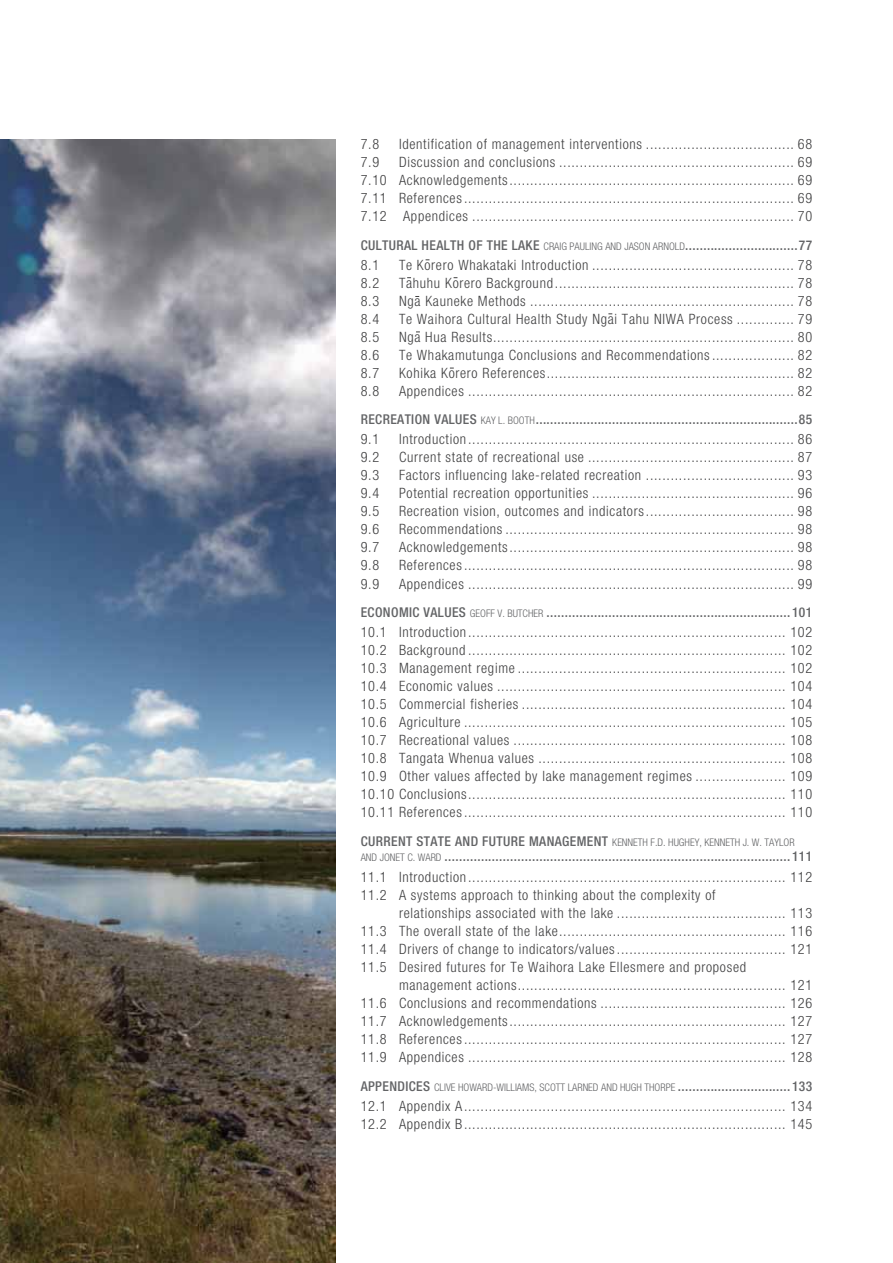
<style>
.page{position:relative;width:893px;height:1263px;background:#fff}
.page>*{position:absolute;margin:0;border:0;box-sizing:border-box;transform-origin:0 0}
.t1{font:300 condensed 14.25px/18px "Helvetica Neue";letter-spacing:.05em;color:#404041;text-align:justify}
.t2{font:500 condensed 13.5px "Helvetica Neue";letter-spacing:.03em;color:#636466}
.t3{font:300 condensed 10.5px "Helvetica Neue";color:#636466}
.s1{font-weight:300;font-size:10.5px}
.s2{font-weight:500;font-size:13.5px}
</style>
<div class="page">
<img style="left:0;top:139px;width:335px;height:1124px">
<p class="t1" style="left:361px;top:136px;width:20px">7.8</p>
<p class="t1" style="left:399px;top:136px;width:415px">Identification of management interventions .................................... 68</p>
<p class="t1" style="left:361px;top:154px;width:20px">7.9</p>
<p class="t1" style="left:361px;top:154px;width:453px;text-indent:38px">Discussion and conclusions ......................................................... 69<br>7.10 Acknowledgements ..................................................................... 69<br>7.11 References ................................................................................ 69<br>7.12 Appendices .............................................................................. 70</p>
<p class="t2" style="left:361px;top:240px;width:453px">CULTURAL HEALTH OF THE LAKE <span class="s1">CRAIG PAULING AND JASON ARNOLD</span> ...............................77</p>
<p class="t1" style="left:361px;top:257px;width:20px">8.1</p>
<p class="t1" style="left:399px;top:257px;width:415px">Te Korero Whakataki Introduction ................................................. 78</p>
<p class="t1" style="left:361px;top:275px;width:20px">8.2</p>
<p class="t1" style="left:399px;top:275px;width:415px">Tahuhu Korero Background .......................................................... 78</p>
<p class="t1" style="left:361px;top:293px;width:20px">8.3</p>
<p class="t1" style="left:399px;top:293px;width:415px">Nga Kauneke Methods ................................................................ 78</p>
<p class="t1" style="left:361px;top:311px;width:20px">8.4</p>
<p class="t1" style="left:399px;top:311px;width:415px">Te Waihora Cultural Health Study Ngai Tahu NIWA Process .............. 79</p>
<p class="t1" style="left:361px;top:329px;width:20px">8.5</p>
<p class="t1" style="left:399px;top:329px;width:415px">Nga Hua Results......................................................................... 80</p>
<p class="t1" style="left:361px;top:347px;width:20px">8.6</p>
<p class="t1" style="left:399px;top:347px;width:415px">Te Whakamutunga Conclusions and Recommendations .................... 82</p>
<p class="t1" style="left:361px;top:365px;width:20px">8.7</p>
<p class="t1" style="left:399px;top:365px;width:415px">Kohika Korero References ............................................................ 82</p>
<p class="t1" style="left:361px;top:383px;width:20px">8.8</p>
<p class="t1" style="left:399px;top:383px;width:415px">Appendices ............................................................................... 82</p>
<p class="t2" style="left:361px;top:415px;width:453px">RECREATION VALUES <span class="s1">KAY L. BOOTH</span> ........................................................................85</p>
<p class="t1" style="left:361px;top:432px;width:20px">9.1</p>
<p class="t1" style="left:399px;top:432px;width:415px">Introduction ............................................................................... 86</p>
<p class="t1" style="left:361px;top:450px;width:20px">9.2</p>
<p class="t1" style="left:399px;top:450px;width:415px">Current state of recreational use .................................................. 87</p>
<p class="t1" style="left:361px;top:468px;width:20px">9.3</p>
<p class="t1" style="left:399px;top:468px;width:415px">Factors influencing lake-related recreation .................................... 93</p>
<p class="t1" style="left:361px;top:486px;width:20px">9.4</p>
<p class="t1" style="left:399px;top:486px;width:415px">Potential recreation opportunities ................................................. 96</p>
<p class="t1" style="left:361px;top:504px;width:20px">9.5</p>
<p class="t1" style="left:399px;top:504px;width:415px">Recreation vision, outcomes and indicators .................................... 98</p>
<p class="t1" style="left:361px;top:522px;width:20px">9.6</p>
<p class="t1" style="left:399px;top:522px;width:415px">Recommendations ...................................................................... 98</p>
<p class="t1" style="left:361px;top:540px;width:20px">9.7</p>
<p class="t1" style="left:399px;top:540px;width:415px">Acknowledgements ..................................................................... 98</p>
<p class="t1" style="left:361px;top:558px;width:20px">9.8</p>
<p class="t1" style="left:399px;top:558px;width:415px">References ................................................................................ 98</p>
<p class="t1" style="left:361px;top:576px;width:20px">9.9</p>
<p class="t1" style="left:399px;top:576px;width:415px">Appendices ............................................................................... 99</p>
<p class="t2" style="left:361px;top:607px;width:453px">ECONOMIC VALUES <span class="s1">GEOFF V. BUTCHER</span> ...................................................................101</p>
<p class="t1" style="left:361px;top:624px;width:453px">10.1 Introduction ............................................................................. 102<br>10.2 Background ............................................................................. 102<br>10.3 Management regime ................................................................. 102<br>10.4 Economic values ...................................................................... 104<br>10.5 Commercial fisheries ................................................................ 104<br>10.6 Agriculture .............................................................................. 105<br>10.7 Recreational values .................................................................. 108<br>10.8 Tangata Whenua values ............................................................ 108<br>10.9 Other values affected by lake management regimes ...................... 109<br>10.10 Conclusions ............................................................................. 110<br>10.11 References .............................................................................. 110</p>
<p class="t3" style="left:361px;top:838px;width:435px"><span class="s2">CURRENT STATE AND FUTURE MANAGEMENT</span> KENNETH F.D. HUGHEY, KENNETH J. W. TAYLOR</p>
<p class="t2" style="left:361px;top:851px;width:453px"><span class="s1">AND JONET C. WARD</span> ...............................................................................................111</p>
<p class="t1" style="left:361px;top:869px;width:453px">11.1 Introduction ............................................................................. 112<br>11.2 A systems approach to thinking about the complexity of</p>
<p class="t1" style="left:361px;top:905px;width:453px;text-indent:38px">relationships associated with the lake ......................................... 113<br>11.3 The overall state of the lake ....................................................... 116<br>11.4 Drivers of change to indicators/values ......................................... 121<br>11.5 Desired futures for Te Waihora Lake Ellesmere and proposed</p>
<p class="t1" style="left:361px;top:977px;width:453px;text-indent:38px">management actions ................................................................. 121<br>11.6 Conclusions and recommendations ............................................. 126<br>11.7 Acknowledgements ................................................................... 127<br>11.8 References .............................................................................. 127<br>11.9 Appendices ............................................................................. 128</p>
<p class="t3" style="left:361px;top:1083px;width:453px"><span class="s2">APPENDICES</span> CLIVE HOWARD-WILLIAMS, SCOTT LARNED AND HUGH THORPE <span class="s2">...............................133</span></p>
<p class="t1" style="left:361px;top:1098px;width:453px">12.1 Appendix A .............................................................................. 134<br>12.2 Appendix B .............................................................................. 145</p>
</div>
